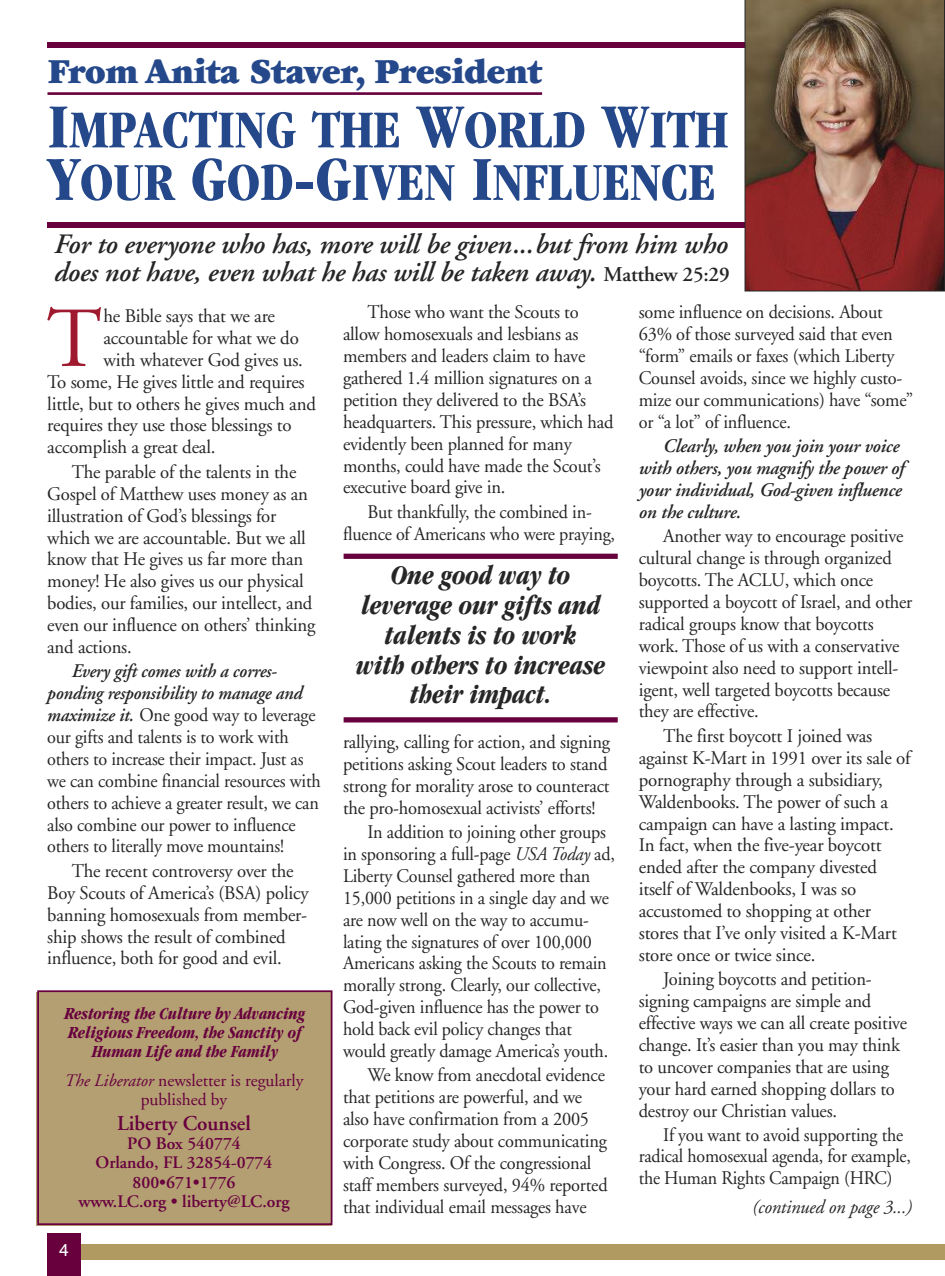
<style>
.page{position:relative;width:945px;height:1276px;background:#fff}
.page>*{position:absolute;margin:0;border:0;box-sizing:border-box;transform-origin:0 0}
.t1{font:85.23px "Adobe Garamond";color:#9f1a2e}
.t2{font:700 condensed 55.12px/52.5px "Garamond";color:#24488a}
.t3{font:900 36.75px "Garamond";letter-spacing:-.01em;color:#24488a;scale:.95 1}
.t4{font:italic 600 28px/28px "Adobe Garamond";letter-spacing:-.01em;color:#272627}
.t5{font:italic 700 condensed 28px/29.8px "Garamond";letter-spacing:-.01em;color:#272627;text-align:center}
.t6{font:600 21px "Adobe Garamond";color:#68003e}
.t7{font:19.25px/21.9px "Adobe Garamond";letter-spacing:-.01em;color:#272627}
.t8{font:19.25px/21.9px "Adobe Garamond";letter-spacing:-.01em;color:#272627;scale:.96 1}
.t9{font:19.25px/21.9px "Adobe Garamond";letter-spacing:-.01em;color:#272627;scale:.94 1}
.t10{font:19.25px/21.9px "Adobe Garamond";letter-spacing:-.01em;color:#272627;scale:.95 1}
.t11{font:italic 600 19.25px/21.9px "Adobe Garamond";letter-spacing:-.01em;color:#272627}
.t12{font:19.25px/21.5px "Adobe Garamond";letter-spacing:-.01em;color:#272627;scale:.93 1}
.t13{font:italic 19.25px "Adobe Garamond";letter-spacing:-.01em;color:#272627}
.t14{font:italic 700 condensed 17.5px/19.2px "Garamond";letter-spacing:-.01em;color:#68003e;text-align:center}
.t15{font:600 17.5px/19.2px "Adobe Garamond";color:#68003e;text-align:center}
.t16{font:17.5px/19.2px "Adobe Garamond";color:#68003e;text-align:center}
.t17{font:17.5px "Swiss 721 BT";color:#fff}
.s1{font-size:64.75px}
.s2{font-style:normal;font-size:21px}
.s3{font-weight:600;font-style:italic}
.s4{font-style:italic}
</style>
<div class="page">
<div style="left:47px;top:222px;width:745px;height:5px;background:#68003e"></div>
<div style="left:47px;top:42px;width:745px;height:5px;background:#68003e"></div>
<hr style="left:47px;top:92px;width:495px;height:3px;background:#68003e">
<div style="left:71px;top:1244px;width:874px;height:15px;background:#b19962"></div>
<div style="left:47px;top:1233px;width:34px;height:43px;background:#68003e"></div>
<div style="left:344px;top:554px;width:274px;height:5px;background:#68003e"></div>
<div style="left:344px;top:717px;width:274px;height:5px;background:#68003e"></div>
<div style="left:37px;top:992px;width:295px;height:233px;background:#b49f72"></div>
<div style="left:37px;top:990px;width:296px;height:235px;border:2px solid #68003e"></div>
<img style="left:745px;top:0;width:200px;height:291px">
<h3 class="t3" style="left:47px;top:59px;width:522px">From Anita Staver, President</h3>
<h2 class="t2" style="left:47px;top:108px;width:682px"><span class="s1">I</span>MPACTING THE <span class="s1">W</span>ORLD <span class="s1">W</span>ITH<br><span class="s1">Y</span>OUR <span class="s1">G</span>OD<span class="s1">-G</span>IVEN <span class="s1">I</span>NFLUENCE</h2>
<h3 class="t4" style="left:54px;top:232px;width:677px">For to everyone who has, more will be given...but from him who does not have, even what he has will be taken away. <span class="s2">Matthew 25:29</span></h3>
<h1 class="t1" style="left:47px;top:305px;width:57px">T</h1>
<p class="t7" style="left:103px;top:307px;width:173px">he Bible says that we are</p>
<p class="t7" style="left:103px;top:329px;width:197px">accountable for what we do</p>
<p class="t7" style="left:103px;top:350px;width:201px">with whatever God gives us.</p>
<p class="t7" style="left:47px;top:372px;width:259px">To some, He gives little and requires</p>
<p class="t7" style="left:47px;top:394px;width:270px">little, but to others he gives much and</p>
<p class="t7" style="left:47px;top:416px;width:246px">requires they use those blessings to</p>
<p class="t7" style="left:47px;top:438px;width:170px">accomplish a great deal.</p>
<p class="t7" style="left:47px;top:462px;width:270px;text-indent:25px">The parable of the talents in the Gospel of Matthew uses money as an illustration of God’s blessings for which we are accountable. But we all know that He gives us far more than money! He also gives us our physical bodies, our families, our intellect, and even our influence on others’ thinking and actions.</p>
<p class="t9" style="left:47px;top:662px;width:292px;text-indent:25px"><span class="s3">Every gift comes with a corres&shy;ponding responsibility to manage and maximize it.</span> One good way to leverage our gifts and talents is to work with others to increase their impact. Just as we can combine financial resources with others to achieve a greater result, we can also combine our power to influence others to literally move mountains!</p>
<p class="t7" style="left:47px;top:861px;width:263px;text-indent:25px">The recent controversy over the Boy Scouts of America’s (BSA) policy banning homosexuals from member&shy;ship shows the result of combined influence, both for good and evil.</p>
<p class="t14" style="left:65px;top:1005px;width:242px">Restoring the Culture by Advancing<br>Religious Freedom, the Sanctity of<br>Human Life and the Family</p>
<p class="t16" style="left:64px;top:1072px;width:241px"><span class="s4">The Liberator</span> newsletter is regularly published by</p>
<p class="t6" style="left:117px;top:1115px;width:135px">Liberty Counsel</p>
<p class="t15" style="left:78px;top:1135px;width:213px">PO Box 540774<br>Orlando, FL 32854-0774<br>800•671•1776<br>www.LC.org • liberty@LC.org</p>
<p class="t17" style="left:59px;top:1239px;width:11px">4</p>
<p class="t8" style="left:343px;top:303px;width:283px;text-indent:24px">Those who want the Scouts to allow homosexuals and lesbians as members and leaders claim to have gathered 1.4 million signatures on a petition they delivered to the BSA’s headquarters. This pressure, which had evidently been planned for many months, could have made the Scout’s executive board give in.</p>
<p class="t9" style="left:343px;top:502px;width:291px;text-align:center">But thankfully, the combined in&shy;fluence of Americans who were praying,</p>
<h3 class="t5" style="left:356px;top:563px;width:251px">One good way to leverage our gifts and talents is to work<br>with others to increase their impact.</h3>
<p class="t8" style="left:343px;top:732px;width:280px">rallying, calling for action, and signing petitions asking Scout leaders to stand strong for morality arose to counteract the pro-homosexual activists’ efforts!</p>
<p class="t9" style="left:343px;top:823px;width:291px;text-indent:25px">In addition to joining other groups in sponsoring a full-page <span class="s4">USA Today</span> ad, Liberty Counsel gathered more than 15,000 petitions in a single day and we are now well on the way to accumu&shy;lating the signatures of over 100,000<br>Americans asking the Scouts to remain morally strong. Clearly, our collective, God-given influence has the power to hold back evil policy changes that would greatly damage America’s youth.</p>
<p class="t10" style="left:343px;top:1066px;width:280px;text-indent:25px">We know from anecdotal evidence that petitions are powerful, and we also have confirmation from a 2005 corporate study about communicating with Congress. Of the congressional staff members surveyed, 94% reported that individual email messages have</p>
<p class="t10" style="left:639px;top:303px;width:290px">some influence on decisions. About 63% of those surveyed said that even “form” emails or faxes (which Liberty Counsel avoids, since we highly custo&shy;mize our communications) have “some” or “a lot” of influence.</p>
<p class="t11" style="left:639px;top:437px;width:267px;text-indent:25px">Clearly, when you join your voice with others, you magnify the power of your individual, God-given influence on the culture.</p>
<p class="t8" style="left:639px;top:527px;width:287px;text-indent:24px">Another way to encourage positive cultural change is through organized boycotts. The ACLU, which once supported a boycott of Israel, and other radical groups know that boycotts work. Those of us with a conservative viewpoint also need to support intell&shy;igent, well targeted boycotts because they are effective.</p>
<p class="t7" style="left:639px;top:726px;width:273px;text-indent:25px">The first boycott I joined was against K-Mart in 1991 over its sale of pornography through a subsidiary, Waldenbooks. The power of such a campaign can have a lasting impact.<br>In fact, when the five-year boycott ended after the company divested itself of Waldenbooks, I was so accustomed to shopping at other stores that I’ve only visited a K-Mart store once or twice since.</p>
<p class="t8" style="left:639px;top:970px;width:281px;text-indent:24px">Joining boycotts and petition&shy;signing campaigns are simple and effective ways we can all create positive change. It’s easier than you may think to uncover companies that are using your hard earned shopping dollars to destroy our Christian values.</p>
<p class="t12" style="left:639px;top:1125px;width:294px;text-indent:24px">If you want to avoid supporting the radical homosexual agenda, for example, the Human Rights Campaign (HRC)</p>
<p class="t13" style="left:753px;top:1199px;width:161px">(continued on page 3...)</p>
</div>
